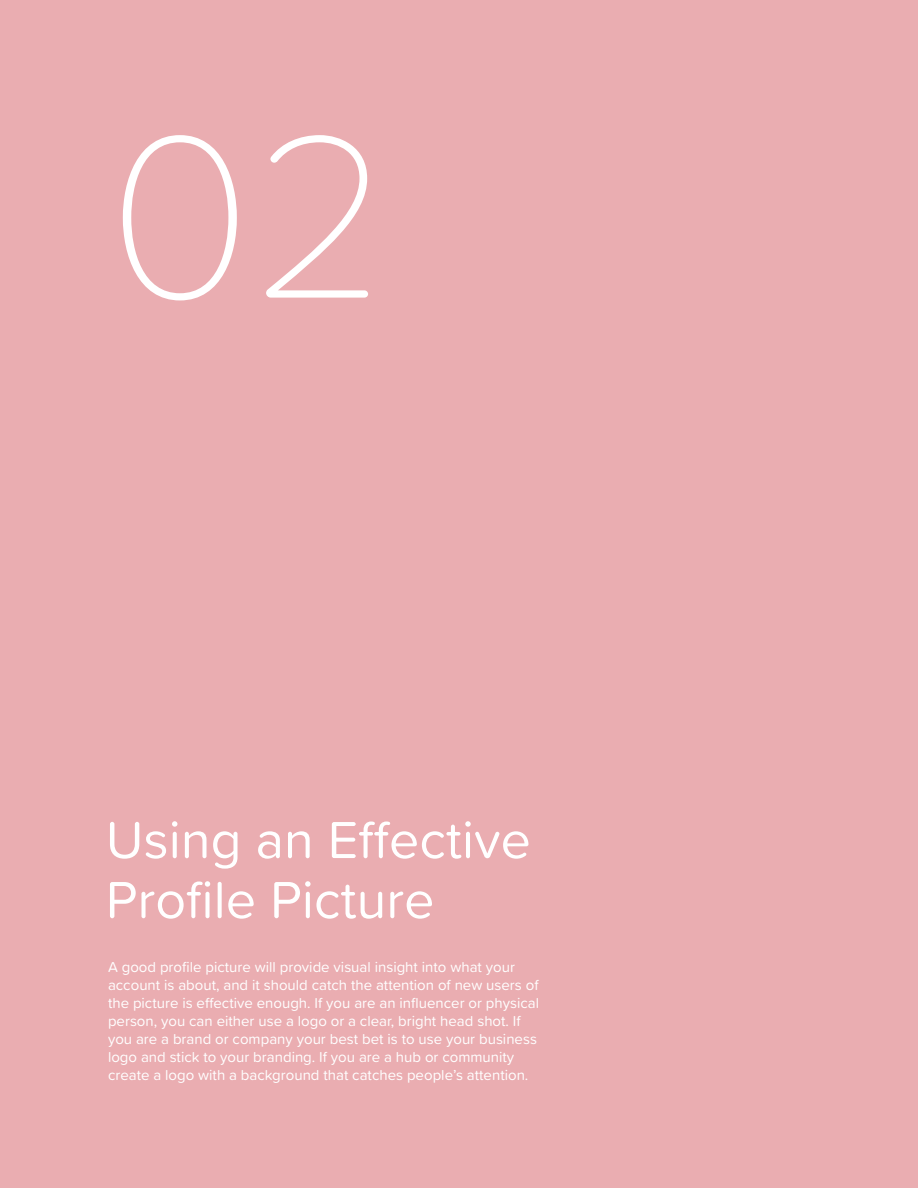
<style>
.page{position:relative;width:918px;height:1188px;background:#eaadb1}
.page>*{position:absolute;margin:0;border:0;box-sizing:border-box;transform-origin:0 0}
.t1{font:100 240px "Proxima Soft";color:#fff}
.t2{font:54px/60px "Proxima Soft";color:#fff}
.body{font:15px/18px "Proxima Soft";color:#fff}
</style>
<div class="page">
<p class="t1" style="left:107px;top:38px;width:285px">02</p>
<p class="t2" style="left:106px;top:807px;width:427px">Using an Effective<br>Profile Picture</p>
<p class="body" style="left:108px;top:957px;width:433px">A good profile picture will provide visual insight into what your account is about, and it should catch the attention of new users of the picture is effective enough. If you are an influencer or physical person, you can either use a logo or a clear, bright head shot. If you are a brand or company your best bet is to use your business logo and stick to your branding. If you are a hub or community create a logo with a background that catches people’s attention.</p>
</div>
